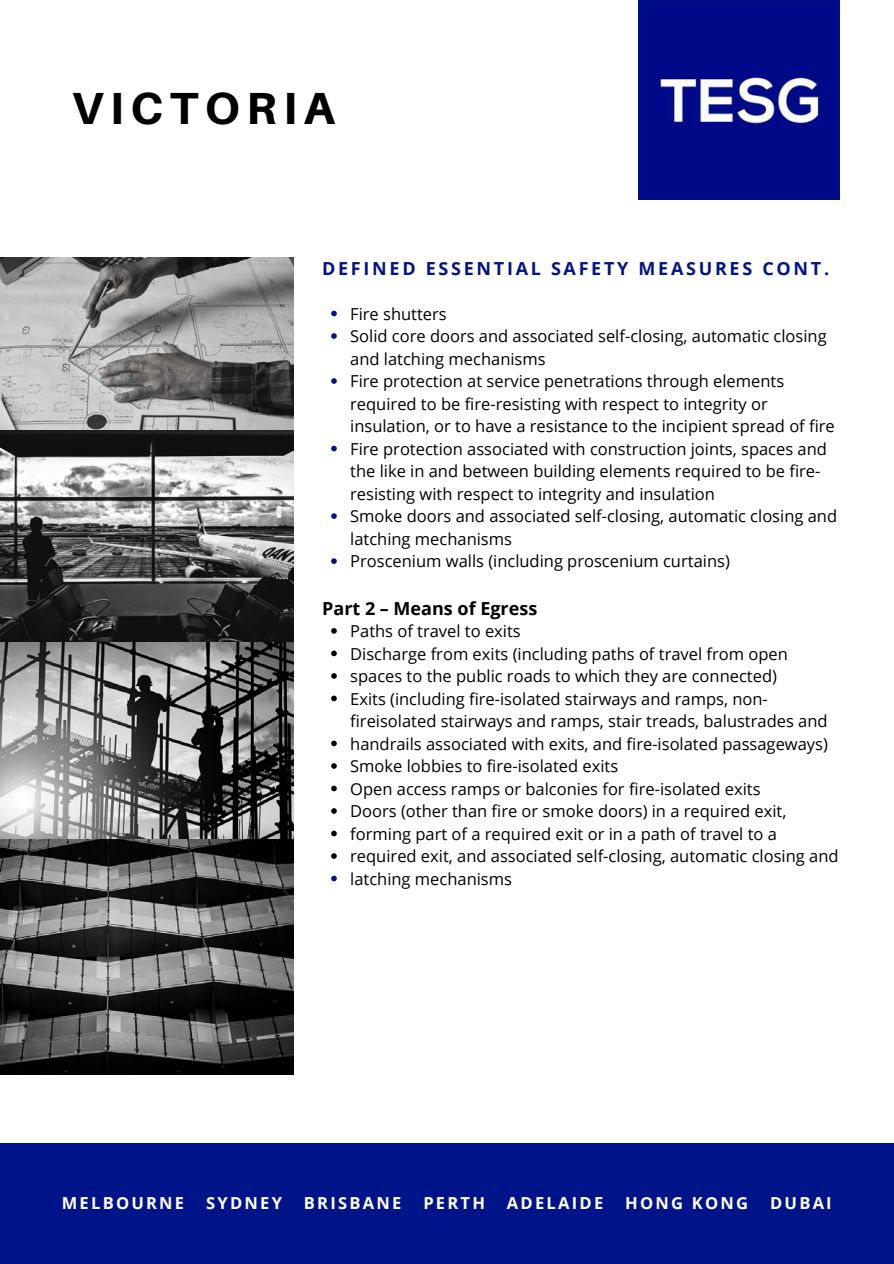
<style>
.page{position:relative;width:894px;height:1264px;background:#fff}
.page>*{position:absolute;margin:0;border:0;box-sizing:border-box;transform-origin:0 0}
.t1{font:800 45px "Aileron";letter-spacing:.15em;color:#000}
.t2{font:700 18px "Open Sans";letter-spacing:.15em;color:#001489}
.t3{font:700 18px "Open Sans";color:#000}
.t4{font:16.5px/22.5px "Open Sans";color:#000}
.t5{font:16.5px/22.5px "Open Sans";color:#000002}
.t6{font:700 16.5px "Open Sans";letter-spacing:.135em;color:#fff}
</style>
<div class="page">
<img style="left:0;top:257px;width:294px;height:817px">
<img style="left:638px;top:0;width:201px;height:199px">
<svg style="left:331px;top:311px;width:6px;height:5px"></svg>
<svg style="left:331px;top:333px;width:6px;height:6px"></svg>
<svg style="left:331px;top:378px;width:6px;height:6px"></svg>
<svg style="left:331px;top:446px;width:6px;height:5px"></svg>
<svg style="left:331px;top:513px;width:6px;height:6px"></svg>
<svg style="left:331px;top:558px;width:6px;height:6px"></svg>
<svg style="left:331px;top:628px;width:6px;height:5px"></svg>
<svg style="left:331px;top:650px;width:6px;height:6px"></svg>
<svg style="left:331px;top:673px;width:6px;height:5px"></svg>
<svg style="left:331px;top:695px;width:6px;height:6px"></svg>
<svg style="left:331px;top:740px;width:6px;height:6px"></svg>
<svg style="left:331px;top:763px;width:6px;height:5px"></svg>
<svg style="left:331px;top:785px;width:6px;height:6px"></svg>
<svg style="left:331px;top:808px;width:6px;height:5px"></svg>
<svg style="left:331px;top:830px;width:6px;height:6px"></svg>
<svg style="left:331px;top:853px;width:6px;height:5px"></svg>
<svg style="left:331px;top:875px;width:6px;height:6px"></svg>
<div style="left:0;top:1142px;width:893px;height:121px;background:#001489"></div>
<p class="t1" style="left:71px;top:81px;width:265px">VICTORIA</p>
<p class="t2" style="left:322px;top:255px;width:508px">DEFINED ESSENTIAL SAFETY MEASURES CONT.</p>
<p class="t5" style="left:350px;top:302px;width:488px">Fire shutters<br>Solid core doors and associated self-closing, automatic closing and latching mechanisms<br>Fire protection at service penetrations through elements required to be fire-resisting with respect to integrity or insulation, or to have a resistance to the incipient spread of fire Fire protection associated with construction joints, spaces and the like in and between building elements required to be fire&shy;resisting with respect to integrity and insulation<br>Smoke doors and associated self-closing, automatic closing and latching mechanisms<br>Proscenium walls (including proscenium curtains)</p>
<p class="t3" style="left:322px;top:595px;width:216px">Part 2 – Means of Egress</p>
<p class="t4" style="left:350px;top:619px;width:489px">Paths of travel to exits<br>Discharge from exits (including paths of travel from open spaces to the public roads to which they are connected)<br>Exits (including fire-isolated stairways and ramps, non&shy;fireisolated stairways and ramps, stair treads, balustrades and handrails associated with exits, and fire-isolated passageways)<br>Smoke lobbies to fire-isolated exits<br>Open access ramps or balconies for fire-isolated exits<br>Doors (other than fire or smoke doors) in a required exit, forming part of a required exit or in a path of travel to a required exit, and associated self-closing, automatic closing and latching mechanisms</p>
<p class="t6" style="left:62px;top:1191px;width:124px">MELBOURNE</p>
<p class="t6" style="left:206px;top:1191px;width:77px">SYDNEY</p>
<p class="t6" style="left:304px;top:1191px;width:99px">BRISBANE</p>
<p class="t6" style="left:423px;top:1191px;width:63px">PERTH</p>
<p class="t6" style="left:507px;top:1191px;width:98px">ADELAIDE</p>
<p class="t6" style="left:625px;top:1191px;width:124px">HONG KONG</p>
<p class="t6" style="left:769px;top:1191px;width:63px">DUBAI</p>
</div>
